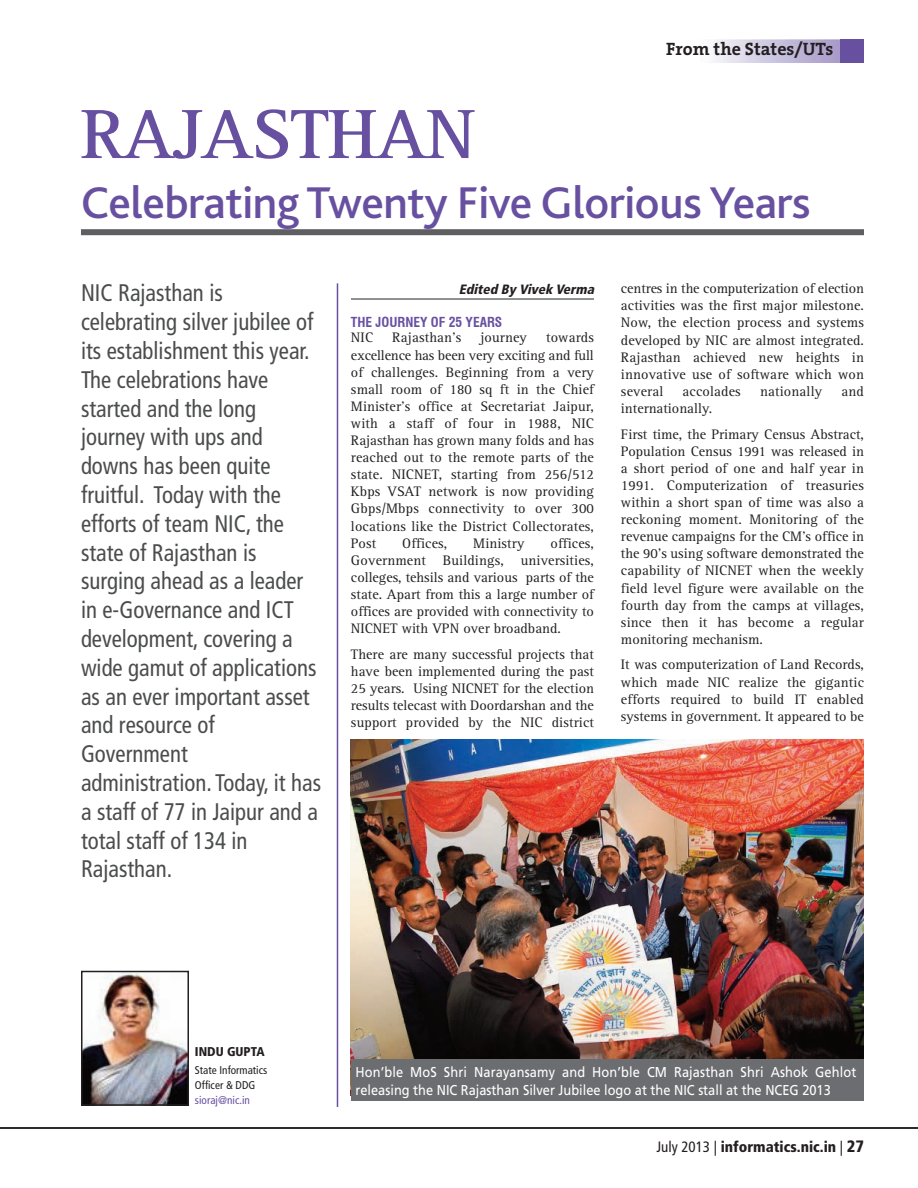
<style>
.page{position:relative;width:918px;height:1188px;background:#fff}
.page>*{position:absolute;margin:0;border:0;box-sizing:border-box;transform-origin:0 0}
.t1{font:700 72px "Rotis Serif";letter-spacing:-.01em;color:#6850a1}
.t2{font:500 46.5px "Bliss Pro";letter-spacing:-.01em;color:#6850a1}
.t3{font:condensed 24px/28.8px "Frutiger";color:#4b4c4d;scale:.95 1}
.t4{font:700 18px "The Serif B7";color:#231f20}
.t5{font:900 condensed 15px "Frutiger";color:#231f20}
.t6{font:14.25px/17.1px "Rotis Serif";letter-spacing:.01em;color:#231f20;text-align:justify}
.t7{font:14.25px/18.8px "Frutiger";color:#fff;scale:.9 1}
.t8{font:700 condensed 13.5px "Swiss 721 BT";color:#6850a1}
.t9{font:italic 900 condensed 13.5px "Frutiger";color:#231f20}
.t10{font:900 condensed 12.75px "Frutiger";color:#231f20}
.t11{font:condensed 11.25px/15px "Frutiger";color:#231f20}
.s1{color:#6850a1}
.s2{font-weight:400}
.s3{font-size:16.5px}
</style>
<div class="page">
<img style="left:713px;top:39px;width:128px;height:23px">
<div style="left:841px;top:39px;width:23px;height:23px;background:#6850a1"></div>
<hr style="left:0;top:1127px;width:918px;height:2px;background:#231f20">
<div style="left:81px;top:229px;width:783px;height:6px;background:#5f5f62"></div>
<hr style="left:351px;top:298px;width:243px;height:2px;background:#6c6d70">
<hr style="left:337px;top:283px;width:1px;height:824px;background:#6850a1">
<img style="left:84px;top:974px;width:102px;height:129px">
<div style="left:81px;top:971px;width:108px;height:135px;border:2px solid #231f20"></div>
<img style="left:351px;top:739px;width:513px;height:320px">
<div style="left:351px;top:1059px;width:513px;height:42px;background:#6c6d70"></div>
<p class="t4" style="left:666px;top:39px;width:169px">From the States/UTs</p>
<p class="t1" style="left:81px;top:110px;width:395px">RAJASTHAN</p>
<p class="t2" style="left:81px;top:181px;width:731px">Celebrating Twenty Five Glorious Years</p>
<p class="t3" style="left:81px;top:281px;width:254px">NIC Rajasthan is celebrating silver jubilee of its establishment this year.<br>The celebrations have started and the long journey with ups and downs has been quite fruitful. Today with the efforts of team NIC, the state of Rajasthan is surging ahead as a leader in e-Governance and ICT development, covering a wide gamut of applications as an ever important asset and resource of<br>Government administration. Today, it has a staff of 77 in Jaipur and a total staff of 134 in<br>Rajasthan.</p>
<p class="t9" style="left:459px;top:283px;width:140px">Edited By Vivek Verma</p>
<p class="t8" style="left:351px;top:314px;width:153px">THE JOURNEY OF 25 YEARS</p>
<p class="t6" style="left:351px;top:331px;width:24px">NIC</p>
<p class="t6" style="left:392px;top:331px;width:71px">Rajasthan’s</p>
<p class="t6" style="left:480px;top:331px;width:48px">journey</p>
<p class="t6" style="left:351px;top:331px;width:245px;text-indent:195px">towards excellence has been very exciting and full of challenges. Beginning from a very small room of 180 sq ft in the Chief Minister’s office at Secretariat Jaipur, with a staff of four in 1988, NIC Rajasthan has grown many folds and has reached out to the remote parts of the state. NICNET, starting from 256/512<br>Kbps VSAT network is now providing Gbps/Mbps connectivity to over 300 locations like the District Collectorates, Post</p>
<p class="t6" style="left:351px;top:536px;width:245px;text-indent:199px">offices, Government Buildings, universities, colleges, tehsils and various parts of the state. Apart from this a large number of offices are provided with connectivity to NICNET with VPN over broadband.</p>
<p class="t6" style="left:351px;top:647px;width:245px">There are many successful projects that have been implemented during the past 25 years. Using NICNET for the election results telecast with Doordarshan and the support provided by the NIC district</p>
<p class="t6" style="left:402px;top:536px;width:47px">Offices,</p>
<p class="t6" style="left:473px;top:536px;width:53px">Ministry</p>
<p class="t6" style="left:621px;top:282px;width:245px">centres in the computerization of election activities was the first major milestone.<br>Now, the election process and systems developed by NIC are almost integrated.<br>Rajasthan achieved new heights in innovative use of software which won several</p>
<p class="t6" style="left:683px;top:384px;width:60px">accolades</p>
<p class="t6" style="left:760px;top:384px;width:64px">nationally</p>
<p class="t6" style="left:842px;top:384px;width:24px">and</p>
<p class="t6" style="left:621px;top:397px;width:245px;line-height:25.7px">internationally.<br>First time, the Primary Census Abstract,</p>
<p class="t6" style="left:621px;top:444px;width:245px">Population Census 1991 was released in a short period of one and half year in 1991. Computerization of treasuries within a short span of time was also a reckoning moment. Monitoring of the revenue campaigns for the CM’s office in the 90’s using software demonstrated the capability of NICNET when the weekly field level figure were available on the fourth day from the camps at villages, since then it has become a regular monitoring mechanism.</p>
<p class="t6" style="left:621px;top:658px;width:245px">It was computerization of Land Records, which made NIC realize the gigantic efforts required to build IT enabled systems in government. It appeared to be</p>
<p class="t10" style="left:195px;top:1046px;width:71px">INDU GUPTA</p>
<p class="t11" style="left:195px;top:1063px;width:74px">State Informatics<br>Officer &amp; DDG <span class="s1">sioraj@nic.in</span></p>
<p class="t7" style="left:356px;top:1063px;width:558px">Hon’ble MoS Shri Narayansamy and Hon’ble CM Rajasthan Shri Ashok Gehlot releasing the NIC Rajasthan Silver Jubilee logo at the NIC stall at the NCEG 2013</p>
<p class="t5" style="left:656px;top:1141px;width:209px"><span class="s2">July 2013 |</span> informatics.nic.in <span class="s2">|</span> <span class="s3">27</span></p>
</div>
